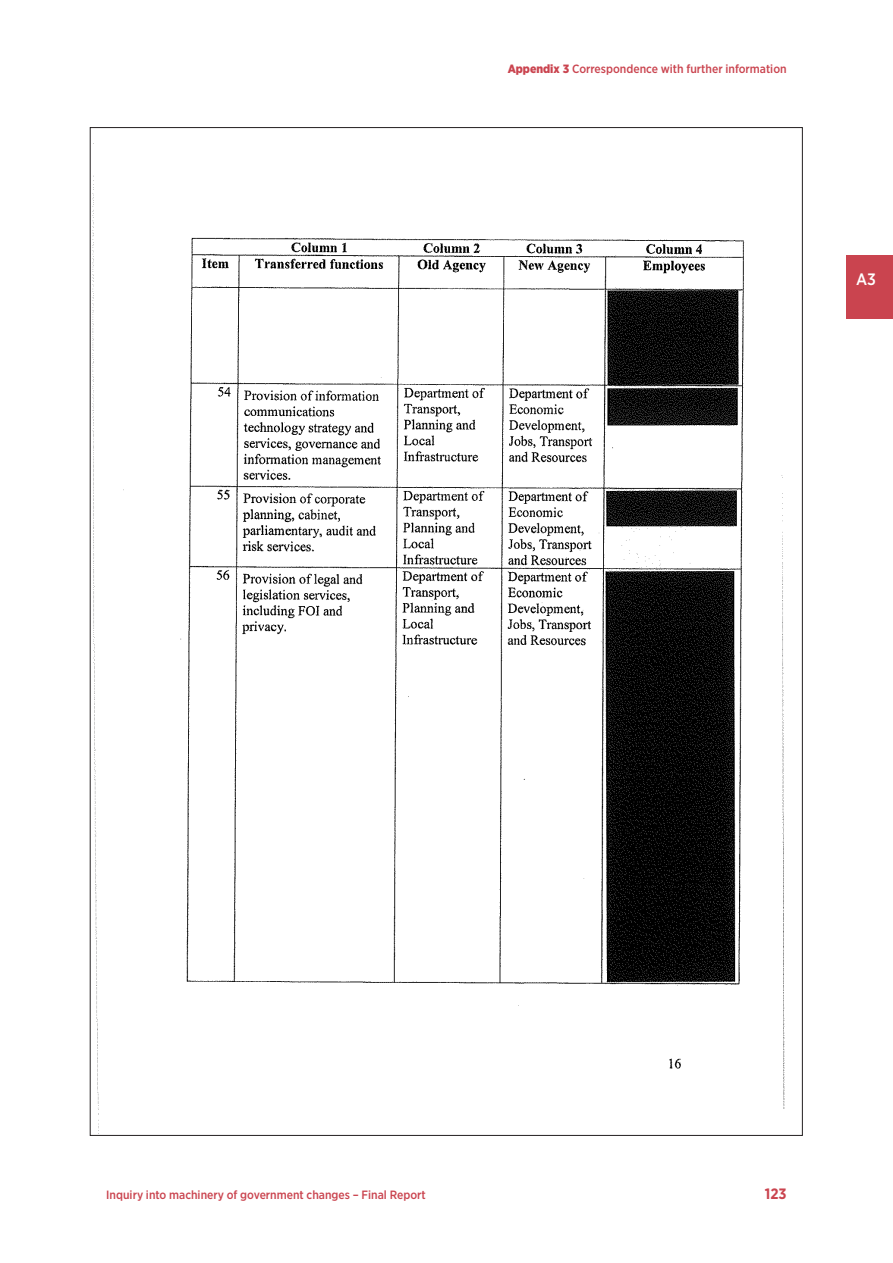
<style>
.page{position:relative;width:893px;height:1263px;background:#fff}
.page>*{position:absolute;margin:0;border:0;box-sizing:border-box;transform-origin:0 0}
.t1{font:500 16.5px "Gotham Narrow";color:#fff}
.t2{font:700 15px "Gotham Narrow";color:#ca444f}
.t3{font:500 12px "Gotham Narrow";color:#ca444f}
.s1{font-weight:900}
</style>
<div class="page">
<div style="left:846px;top:255px;width:47px;height:64px;background:#ca444f"></div>
<img style="left:92px;top:143px;width:693px;height:991px">
<p class="t3" style="left:508px;top:62px;width:280px"><span class="s1">Appendix 3</span> Correspondence with further information</p>
<h1 class="t1" style="left:856px;top:269px;width:21px">A3</h1>
<p class="t3" style="left:106px;top:1187px;width:321px">Inquiry into machinery of government changes – Final Report</p>
<p class="t2" style="left:765px;top:1184px;width:23px">123</p>
</div>
